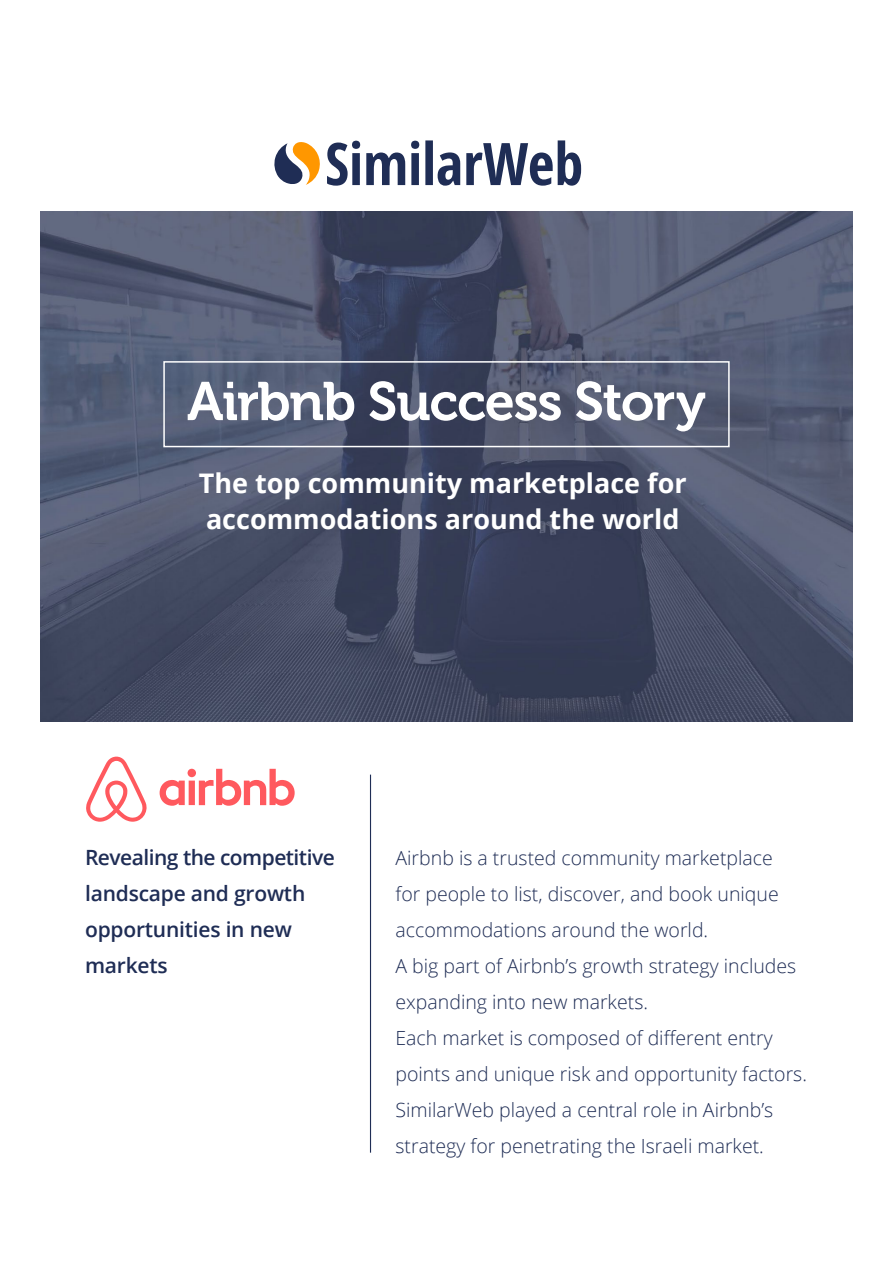
<style>
.page{position:relative;width:893px;height:1263px;background:#fff}
.page>*{position:absolute;margin:0;border:0;box-sizing:border-box;transform-origin:0 0}
.t1{font:54px "Museo 700";letter-spacing:-.025em;color:#fff}
.t2{font:700 27px/36px "Open Sans";color:#fff}
.t3{font:600 21px/36px "Open Sans";letter-spacing:-.01em;color:#1f2d55}
.t4{font:300 19.5px/36px "Open Sans";color:#1f2d55}
</style>
<div class="page">
<hr style="left:370px;top:775px;width:1px;height:378px;background:#1f2d55">
<img style="left:41px;top:211px;width:811px;height:510px">
<div style="left:163px;top:361px;width:567px;height:86px;border:2px solid #fff"></div>
<svg style="left:274px;top:140px;width:307px;height:46px"></svg>
<svg style="left:86px;top:757px;width:209px;height:65px"></svg>
<h1 class="t1" style="left:187px;top:371px;width:520px">Airbnb Success Story</h1>
<h2 class="t2" style="left:199px;top:464px;width:489px">The top community marketplace for accommodations around the world</h2>
<p class="t3" style="left:85px;top:838px;width:251px">Revealing the competitive landscape and growth opportunities in new markets</p>
<p class="t4" style="left:395px;top:839px;width:413px">Airbnb is a trusted community marketplace<br>for people to list, discover, and book unique accommodations around the world.<br>A big part of Airbnbs’ growth strategy includes expanding into new markets.<br>Each market is composed of different entry points and unique risk and opportunity factors.<br>SimilarWeb played a central role in Airbnbs’ strategy for penetrating the Israeli market.</p>
</div>
